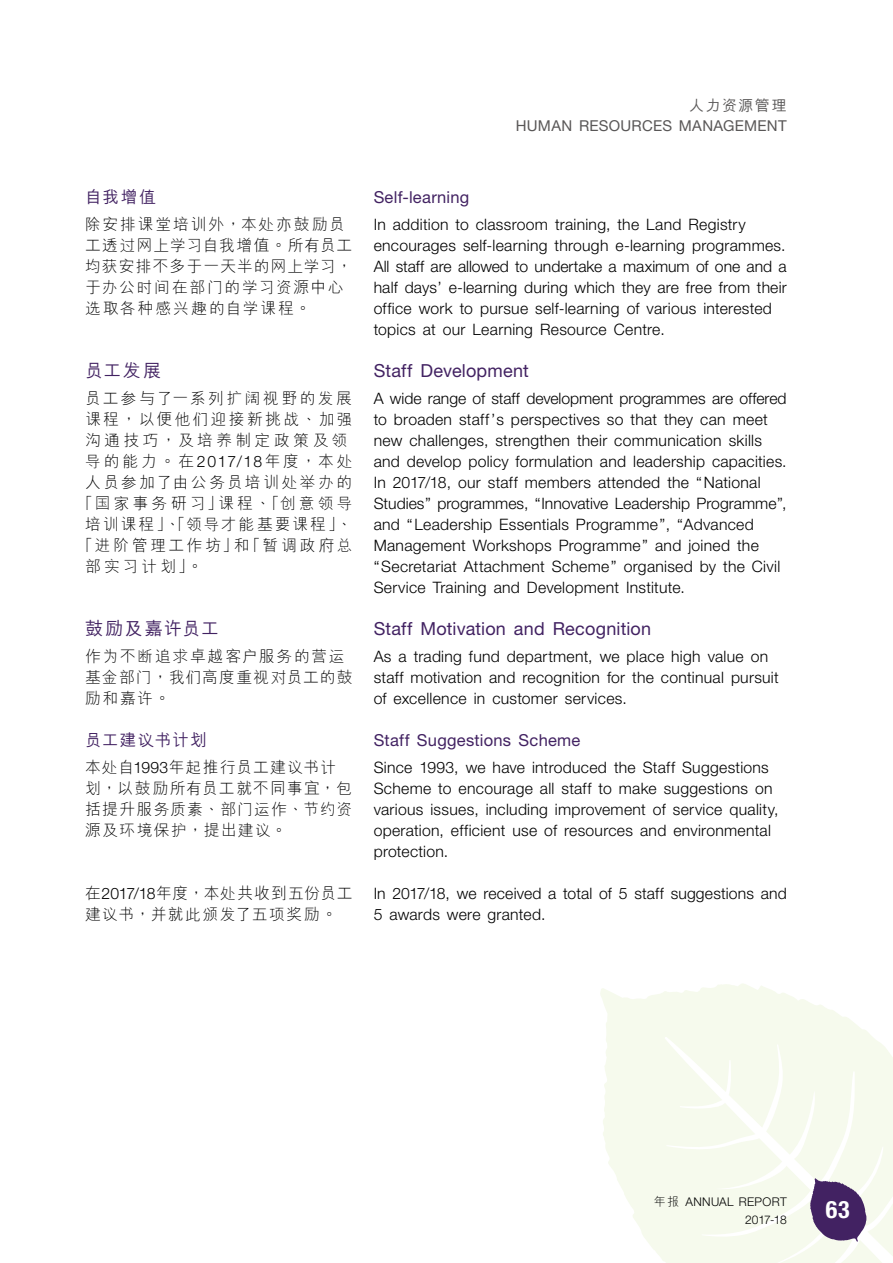
<style>
.page{position:relative;width:893px;height:1263px;background:#fff}
.page>*{position:absolute;margin:0;border:0;box-sizing:border-box;transform-origin:0 0}
.t1{font:700 condensed 24px "Helvetica Neue LT Std";color:#fff}
.t2{font:18px "Helvetica Neue LT Std";letter-spacing:.01em;color:#422262}
.t3{font:500 18px "M Hei PRC";letter-spacing:.07em;color:#422262}
.t4{font:16.5px "Helvetica Neue LT Std";letter-spacing:.015em;color:#422262}
.t5{font:500 16.5px "M Hei PRC";letter-spacing:.075em;color:#422262}
.t6{font:300 15.75px/21px "Helvetica Neue LT Std";letter-spacing:.015em;color:#000}
.t7{font:300 15.75px/21px "M Hei PRC";letter-spacing:.105em;color:#000}
.t8{font:300 15.75px/21px "M Hei PRC";letter-spacing:.075em;color:#000}
.t9{font:300 15.75px/21px "M Hei PRC";letter-spacing:.085em;color:#000}
.t10{font:300 15.75px "M Hei PRC";letter-spacing:.145em;color:#000}
.t11{font:300 15.75px "M Hei PRC";letter-spacing:.13em;color:#000}
.t12{font:300 15.75px "M Hei PRC";letter-spacing:.205em;color:#000}
.t13{font:300 15.75px "M Hei PRC";letter-spacing:.18em;color:#000}
.t14{font:300 15.75px "M Hei PRC";letter-spacing:.155em;color:#000}
.t15{font:300 15.75px "M Hei PRC";letter-spacing:.22em;color:#000}
.t16{font:15px "Helvetica Neue LT Std";letter-spacing:.02em;color:#595757}
.t17{font:500 15px "M Hei PRC";letter-spacing:.095em;color:#595757}
.t18{font:300 12px/18.3px "Helvetica Neue LT Std";letter-spacing:.025em;color:#000;text-align:right}
.s1{font-family:"M Hei HK"}
.s2{font-family:"Helvetica Neue LT Std"}
.s3{font-family:"M Hei PRC"}
</style>
<div class="page">
<svg style="left:600px;top:983px;width:293px;height:280px;fill:#f6faed"></svg>
<svg style="left:810px;top:1178px;width:56px;height:64px;background:#725b88"></svg>
<p class="t17" style="left:689px;top:97px;width:99px">人力资源管理</p>
<p class="t16" style="left:516px;top:116px;width:272px">HUMAN RESOURCES MANAGEMENT</p>
<p class="t5" style="left:85px;top:188px;width:72px">自我增值</p>
<p class="t7" style="left:85px;top:214px;width:269px">除安排课堂培训外<span class="s1">，</span>本处亦鼓励员工透过网上学习自我增值<span class="s1">。</span>所有员工均获安排不多于一天半的网上学习<span class="s1">，</span>于办公时间在部门的学习资源中心选取各种感兴趣的自学课程<span class="s1">。</span></p>
<p class="t3" style="left:85px;top:360px;width:78px">员工发展</p>
<p class="t14" style="left:85px;top:390px;width:269px">员工参与了一系列扩阔视野的发展</p>
<p class="t10" style="left:85px;top:411px;width:269px">课程<span class="s1">，</span>以便他们迎接新挑战<span class="s1">、</span>加强</p>
<p class="t15" style="left:85px;top:432px;width:264px">沟通技巧<span class="s1">，</span>及培养制定政策及领</p>
<p class="t7" style="left:85px;top:451px;width:269px">导的能力<span class="s1">。</span>在<span class="s2">2017/18</span>年度<span class="s1">，</span>本处</p>
<p class="t10" style="left:85px;top:474px;width:269px">人员参加了由公务员培训处举办的</p>
<p class="t12" style="left:77px;top:495px;width:277px"><span class="s1">「</span>国家事务研习<span class="s1">」</span>课程<span class="s1">、「</span>创意领导</p>
<p class="t11" style="left:85px;top:516px;width:269px">培训课程<span class="s1">」、「</span>领导才能基要课程<span class="s1">」、</span></p>
<p class="t13" style="left:77px;top:537px;width:277px"><span class="s1">「</span>进阶管理工作坊<span class="s1">」</span>和<span class="s1">「</span>暂调政府总</p>
<p class="t7" style="left:85px;top:556px;width:119px">部实习计划<span class="s1">」。</span></p>
<p class="t3" style="left:85px;top:618px;width:136px">鼓励及嘉许员工</p>
<p class="t9" style="left:85px;top:646px;width:269px">作为不断追求卓越客户服务的营运基金部门<span class="s1">，</span>我们高度重视对员工的鼓励和嘉许<span class="s1">。</span></p>
<p class="t5" style="left:85px;top:731px;width:124px">员工建议书计划</p>
<p class="t8" style="left:85px;top:757px;width:269px">本处自<span class="s2">1993</span>年起推行员工建议书计划<span class="s1">，</span>以鼓励所有员工就不同事宜<span class="s1">，</span>包括提升服务质素<span class="s1">、</span>部门运作<span class="s1">、</span>节约资源及环境保护<span class="s1">，</span>提出建议<span class="s1">。</span></p>
<p class="t8" style="left:85px;top:883px;width:269px">在<span class="s2">2017/18</span>年度<span class="s1">，</span>本处共收到五份员工建议书<span class="s1">，</span>并就此颁发了五项奖励<span class="s1">。</span></p>
<p class="t4" style="left:374px;top:187px;width:97px">Self-learning</p>
<p class="t6" style="left:374px;top:214px;width:415px">In addition to classroom training, the Land Registry encourages self-learning through e-learning programmes.<br>All staff are allowed to undertake a maximum of one and a half days’ e-learning during which they are free from their office work to pursue self-learning of various interested topics at our Learning Resource Centre.</p>
<p class="t2" style="left:374px;top:360px;width:157px">Staff Development</p>
<p class="t6" style="left:374px;top:388px;width:414px">A wide range of staff development programmes are offered to broaden staff’s perspectives so that they can meet new challenges, strengthen their communication skills and develop policy formulation and leadership capacities.<br>In 2017/18, our staff members attended the “National Studies” programmes, “Innovative Leadership Programme”, and “Leadership Essentials Programme”, “Advanced Management Workshops Programme” and joined the “Secretariat Attachment Scheme” organised by the Civil Service Training and Development Institute.</p>
<p class="t2" style="left:374px;top:618px;width:279px">Staff Motivation and Recognition</p>
<p class="t6" style="left:374px;top:646px;width:407px">As a trading fund department, we place high value on staff motivation and recognition for the continual pursuit of excellence in customer services.</p>
<p class="t4" style="left:374px;top:730px;width:208px">Staff Suggestions Scheme</p>
<p class="t6" style="left:374px;top:757px;width:406px">Since 1993, we have introduced the Staff Suggestions Scheme to encourage all staff to make suggestions on various issues, including improvement of service quality, operation, efficient use of resources and environmental protection.</p>
<p class="t6" style="left:374px;top:883px;width:415px">In 2017/18, we received a total of 5 staff suggestions and<br>5 awards were granted.</p>
<p class="t18" style="left:654px;top:1192px;width:134px"><span class="s3">年报</span> ANNUAL REPORT<br>2017-18</p>
<h1 class="t1" style="left:826px;top:1194px;width:25px">63</h1>
</div>
